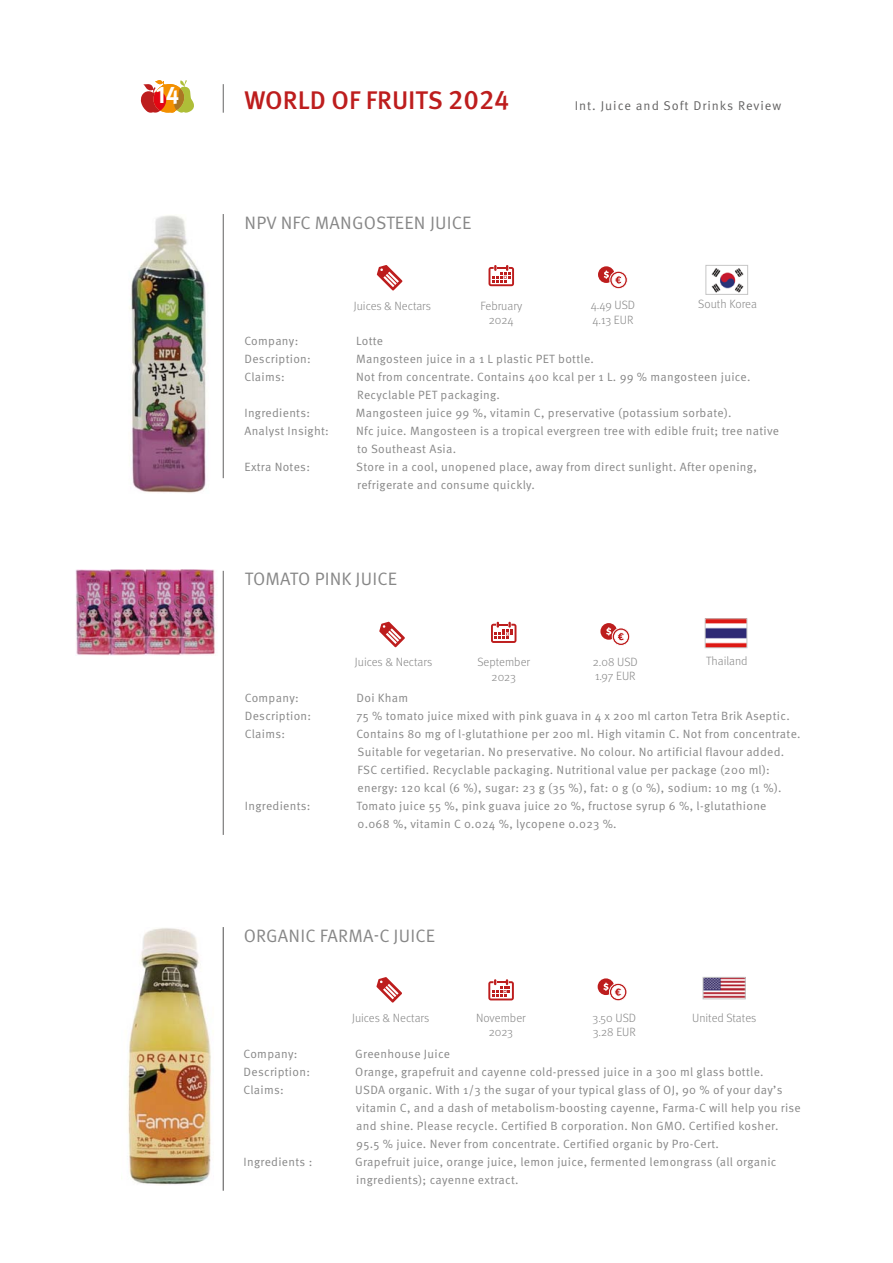
<style>
.page{position:relative;width:893px;height:1263px;background:#fff}
.page>*{position:absolute;margin:0;border:0;box-sizing:border-box;transform-origin:0 0}
.t1{font:500 25.5px "Meta Pro";color:#bd1d1d}
.t2{font:700 24px "Meta Pro";color:#fff}
.t3{font:18px "Meta Pro Norm";letter-spacing:.01em;color:#878787}
.t4{font:12.75px "Meta Pro Norm";letter-spacing:.075em;color:#646363}
.t5{font:12px/18px "Meta Pro Norm";letter-spacing:.025em;color:#878787}
.t6{font:300 12px/14.4px "Meta Pro";color:#878787;text-align:center}
.s1{font-size:27px}
</style>
<div class="page">
<svg style="left:141px;top:80px;width:53px;height:33px"></svg>
<svg style="left:223px;top:84px;width:1px;height:29px"></svg>
<hr style="left:223px;top:214px;width:1px;height:264px;background:#646363">
<hr style="left:223px;top:927px;width:1px;height:264px;background:#646363">
<hr style="left:223px;top:571px;width:1px;height:264px;background:#646363">
<svg style="left:598px;top:266px;width:17px;height:17px"></svg>
<svg style="left:604px;top:271px;width:24px;height:18px"></svg>
<img style="left:129px;top:215px;width:77px;height:278px">
<svg style="left:377px;top:265px;width:25px;height:26px"></svg>
<svg style="left:488px;top:265px;width:26px;height:21px"></svg>
<img style="left:711px;top:268px;width:33px;height:25px">
<div style="left:705px;top:265px;width:43px;height:30px;border:1px solid #c6c6c6"></div>
<svg style="left:600px;top:623px;width:17px;height:17px"></svg>
<svg style="left:606px;top:627px;width:24px;height:19px"></svg>
<img style="left:75px;top:569px;width:140px;height:86px">
<svg style="left:379px;top:622px;width:26px;height:25px"></svg>
<svg style="left:491px;top:622px;width:25px;height:21px"></svg>
<img style="left:707px;top:620px;width:38px;height:26px">
<div style="left:705px;top:618px;width:42px;height:30px;border:1px solid #c6c6c6"></div>
<img style="left:121px;top:928px;width:90px;height:257px">
<div style="left:598px;top:978px;width:16px;height:17px;background:#bd1d1d;border-radius:50%"></div>
<svg style="left:603px;top:983px;width:24px;height:18px"></svg>
<svg style="left:488px;top:979px;width:26px;height:21px"></svg>
<svg style="left:376px;top:977px;width:26px;height:26px"></svg>
<img style="left:705px;top:979px;width:39px;height:18px">
<div style="left:703px;top:977px;width:43px;height:22px;border:1px solid #c6c6c6"></div>
<h2 class="t2" style="left:156px;top:81px;width:25px">14</h2>
<h1 class="t1" style="left:244px;top:85px;width:267px">WORLD OF FRUITS <span class="s1">2024</span></h1>
<p class="t4" style="left:575px;top:101px;width:208px">Int. Juice and Soft Drinks Review</p>
<h3 class="t3" style="left:245px;top:216px;width:229px">NPV NFC MANGOSTEEN JUICE</h3>
<p class="t6" style="left:354px;top:300px;width:79px">Juices &amp; Nectars</p>
<p class="t6" style="left:698px;top:298px;width:60px">South Korea</p>
<p class="t6" style="left:591px;top:299px;width:46px;text-align:left">4.49 USD<br>4.13 EUR</p>
<p class="t6" style="left:480px;top:300px;width:44px">February<br>2024</p>
<p class="t5" style="left:244px;top:334px;width:55px">Company:</p>
<p class="t5" style="left:356px;top:334px;width:29px">Lotte</p>
<p class="t5" style="left:244px;top:352px;width:68px">Description:</p>
<p class="t5" style="left:356px;top:352px;width:239px">Mangosteen juice in a 1 L plastic PET bottle.</p>
<p class="t5" style="left:244px;top:370px;width:42px">Claims:</p>
<p class="t5" style="left:356px;top:370px;width:396px">Not from concentrate. Contains 400 kcal per 1 L. 99 % mangosteen juice.<br>Recyclable PET packaging.</p>
<p class="t5" style="left:244px;top:406px;width:67px">Ingredients:</p>
<p class="t5" style="left:356px;top:406px;width:377px">Mangosteen juice 99 %, vitamin C, preservative (potassium sorbate).</p>
<p class="t5" style="left:244px;top:424px;width:86px">Analyst Insight:</p>
<p class="t5" style="left:356px;top:424px;width:425px">Nfc juice. Mangosteen is a tropical evergreen tree with edible fruit; tree native to Southeast Asia.</p>
<p class="t5" style="left:244px;top:460px;width:67px">Extra Notes:</p>
<p class="t5" style="left:356px;top:460px;width:402px">Store in a cool, unopened place, away from direct sunlight. After opening, refrigerate and consume quickly.</p>
<h3 class="t3" style="left:245px;top:572px;width:154px">TOMATO PINK JUICE</h3>
<p class="t6" style="left:355px;top:656px;width:79px">Juices &amp; Nectars</p>
<p class="t6" style="left:706px;top:655px;width:43px">Thailand</p>
<p class="t6" style="left:593px;top:656px;width:46px;text-align:left">2.08 USD<br>1.97 EUR</p>
<p class="t6" style="left:477px;top:656px;width:54px">September<br>2023</p>
<p class="t5" style="left:245px;top:690px;width:55px">Company:</p>
<p class="t5" style="left:357px;top:690px;width:53px">Doi Kham</p>
<p class="t5" style="left:245px;top:708px;width:68px">Description:</p>
<p class="t5" style="left:356px;top:708px;width:435px">75 % tomato juice mixed with pink guava in 4 x 200 ml carton Tetra Brik Aseptic.</p>
<p class="t5" style="left:245px;top:726px;width:42px">Claims:</p>
<p class="t5" style="left:356px;top:726px;width:446px">Contains 80 mg of l-glutathione per 200 ml. High vitamin C. Not from concentrate.<br>Suitable for vegetarian. No preservative. No colour. No artificial flavour added.<br>FSC certified. Recyclable packaging. Nutritional value per package (200 ml): energy: 120 kcal (6 %), sugar: 23 g (35 %), fat: 0 g (0 %), sodium: 10 mg (1 %).</p>
<p class="t5" style="left:245px;top:798px;width:67px">Ingredients:</p>
<p class="t5" style="left:356px;top:798px;width:412px">Tomato juice 55 %, pink guava juice 20 %, fructose syrup 6 %, l-glutathione<br>0.068 %, vitamin C 0.024 %, lycopene 0.023 %.</p>
<h3 class="t3" style="left:244px;top:929px;width:193px">ORGANIC FARMA-C JUICE</h3>
<p class="t6" style="left:352px;top:1012px;width:79px">Juices &amp; Nectars</p>
<p class="t6" style="left:476px;top:1012px;width:51px">November<br>2023</p>
<p class="t6" style="left:593px;top:1012px;width:45px">3.50 USD</p>
<p class="t6" style="left:692px;top:1012px;width:66px">United States</p>
<p class="t6" style="left:593px;top:1026px;width:45px">3.28 EUR</p>
<p class="t5" style="left:244px;top:1046px;width:55px">Company:</p>
<p class="t5" style="left:355px;top:1046px;width:96px">Greenhouse Juice</p>
<p class="t5" style="left:244px;top:1064px;width:68px">Description:</p>
<p class="t5" style="left:355px;top:1064px;width:410px">Orange, grapefruit and cayenne cold-pressed juice in a 300 ml glass bottle.</p>
<p class="t5" style="left:244px;top:1082px;width:42px">Claims:</p>
<p class="t5" style="left:355px;top:1082px;width:447px">USDA organic. With 1/3 the sugar of your typical glass of OJ, 90 % of your day’s vitamin C, and a dash of metabolism-boosting cayenne, Farma-C will help you rise and shine. Please recycle. Certified B corporation. Non GMO. Certified kosher.<br>95.5 % juice. Never from concentrate. Certified organic by Pro-Cert.</p>
<p class="t5" style="left:244px;top:1154px;width:70px">Ingredients :</p>
<p class="t5" style="left:355px;top:1154px;width:423px">Grapefruit juice, orange juice, lemon juice, fermented lemongrass (all organic ingredients); cayenne extract.</p>
</div>
